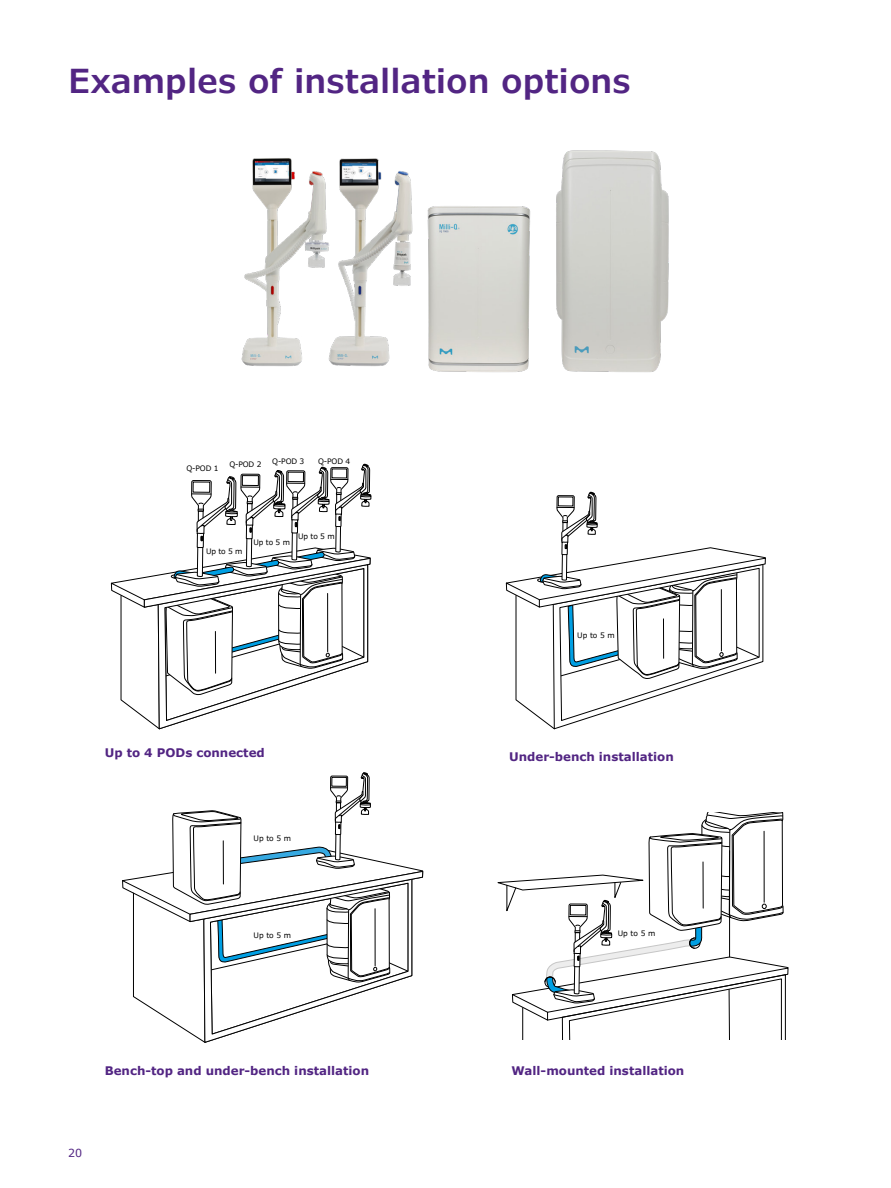
<style>
.page{position:relative;width:891px;height:1188px;background:#fff}
.page>*{position:absolute;margin:0;border:0;box-sizing:border-box;transform-origin:0 0}
.t1{font:600 33px "Verdana Pro";color:#522583}
.t2{font:700 11.85px "Verdana Pro";color:#522583}
.t3{font:11.1px "Verdana Pro";color:#522583}
.t4{font:7.5px "Verdana Pro";letter-spacing:-.02em;color:#000}
</style>
<div class="page">
<svg style="left:122px;top:772px;width:301px;height:271px"></svg>
<svg style="left:111px;top:464px;width:260px;height:265px"></svg>
<svg style="left:505px;top:492px;width:261px;height:237px"></svg>
<svg style="left:497px;top:813px;width:291px;height:227px"></svg>
<hr style="left:703px;top:862px;width:1px;height:46px;background:#000">
<img style="left:241px;top:150px;width:428px;height:222px">
<h1 class="t1" style="left:68px;top:60px;width:564px">Examples of installation options</h1>
<p class="t4" style="left:187px;top:464px;width:34px">Q-POD 1</p>
<p class="t4" style="left:229px;top:459px;width:34px">Q-POD 2</p>
<p class="t4" style="left:272px;top:456px;width:34px">Q-POD 3</p>
<p class="t4" style="left:318px;top:456px;width:34px">Q-POD 4</p>
<p class="t4" style="left:206px;top:546px;width:38px">Up to 5 m</p>
<p class="t4" style="left:254px;top:538px;width:38px">Up to 5 m</p>
<p class="t4" style="left:298px;top:531px;width:38px">Up to 5 m</p>
<p class="t2" style="left:105px;top:745px;width:162px">Up to 4 PODs connected</p>
<p class="t4" style="left:254px;top:834px;width:39px">Up to 5 m</p>
<p class="t4" style="left:254px;top:930px;width:39px">Up to 5 m</p>
<p class="t2" style="left:105px;top:1063px;width:266px">Bench-top and under-bench installation</p>
<p class="t3" style="left:68px;top:1146px;width:16px">20</p>
<p class="t4" style="left:577px;top:631px;width:39px">Up to 5 m</p>
<p class="t2" style="left:509px;top:749px;width:166px">Under-bench installation</p>
<p class="t4" style="left:618px;top:928px;width:39px">Up to 5 m</p>
<p class="t2" style="left:512px;top:1063px;width:174px">Wall-mounted installation</p>
</div>
